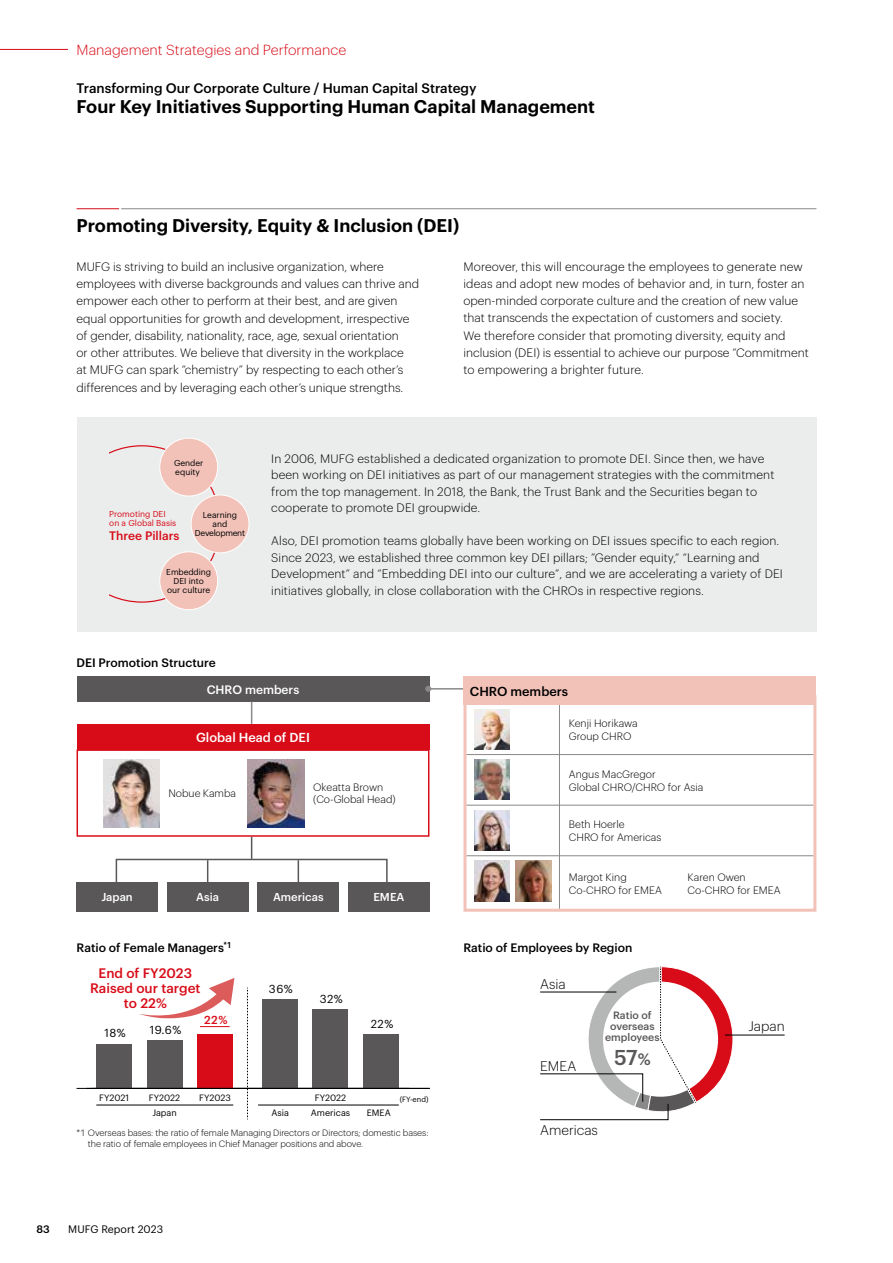
<style>
.page{position:relative;width:893px;height:1263px;background:#fff}
.page>*{position:absolute;margin:0;border:0;box-sizing:border-box;transform-origin:0 0}
.t1{font:500 21px "Graphik";color:#595757}
.t2{font:600 18px "Graphik";color:#000}
.t3{font:300 14.25px "Graphik";color:#d80c18}
.t4{font:300 13.65px "Graphik";color:#000}
.t5{font:500 13.5px "Graphik";color:#000}
.t6{font:500 13.5px/15px "Graphik";color:#d80c18;text-align:center}
.t7{font:500 12.75px "Graphik";color:#fff}
.t8{font:500 12.75px "Graphik";color:#000}
.t9{font:300 12px/17.2px "Graphik";letter-spacing:.005em;color:#000}
.t10{font:500 12px "Graphik";color:#000}
.t11{font:500 12px "Graphik";color:#d80c18}
.t12{font:500 12px "Graphik";color:#fff}
.t13{font:11.4px "Graphik";letter-spacing:.045em;color:#000}
.t14{font:500 11.4px "Graphik";color:#d80c18}
.t15{font:500 11.25px "Graphik";color:#fff}
.t16{font:10.65px "Graphik";color:#000}
.t17{font:500 10.65px "Graphik";color:#000}
.t18{font:300 10.5px/12.8px "Graphik";color:#000}
.t19{font:500 10.5px/11.2px "Graphik";color:#595757;text-align:center}
.t20{font:300 9px/10.5px "Graphik";letter-spacing:-.005em;color:#000}
.t21{font:9px "Graphik";color:#000}
.t22{font:8.4px/9px "Graphik";color:#000}
.t23{font:8.4px/9.6px "Graphik";color:#d80c18}
.t24{font:8.4px/9px "Graphik";letter-spacing:-.03em;color:#000;text-align:center}
.t25{font:7.5px "Graphik";color:#000}
.s1{font-size:16.2px}
</style>
<div class="page">
<hr style="left:0;top:49px;width:68px;height:1px;background:#d80c18">
<div style="left:77px;top:417px;width:739px;height:214px;background:#ebecec"></div>
<div style="left:96px;top:1044px;width:36px;height:44px;background:#595757"></div>
<div style="left:147px;top:1040px;width:35px;height:48px;background:#595757"></div>
<div style="left:197px;top:1034px;width:36px;height:54px;background:#d80c18"></div>
<div style="left:262px;top:999px;width:36px;height:89px;background:#595757"></div>
<div style="left:313px;top:1009px;width:35px;height:79px;background:#595757"></div>
<div style="left:363px;top:1034px;width:36px;height:54px;background:#595757"></div>
<hr style="left:200px;top:1026px;width:30px;height:1px;background:#d80c18">
<hr style="left:77px;top:1088px;width:352px;height:1px;background:#000">
<svg style="left:140px;top:978px;width:94px;height:41px"></svg>
<svg style="left:247px;top:988px;width:1px;height:131px"></svg>
<hr style="left:258px;top:1105px;width:141px;height:1px;background:#000">
<hr style="left:96px;top:1105px;width:137px;height:1px;background:#000">
<hr style="left:725px;top:1035px;width:60px;height:1px;background:#000">
<svg style="left:540px;top:966px;width:194px;height:154px"></svg>
<hr style="left:540px;top:992px;width:76px;height:1px;background:#000">
<hr style="left:77px;top:208px;width:42px;height:1px;background:#d80c18">
<hr style="left:121px;top:208px;width:695px;height:1px;background:#898989">
<div style="left:77px;top:676px;width:352px;height:25px;background:#595757"></div>
<div style="left:77px;top:882px;width:81px;height:30px;background:#595757"></div>
<div style="left:167px;top:882px;width:81px;height:30px;background:#595757"></div>
<div style="left:258px;top:882px;width:81px;height:30px;background:#595757"></div>
<div style="left:348px;top:882px;width:81px;height:30px;background:#595757"></div>
<div style="left:77px;top:724px;width:352px;height:25px;background:#d80c18"></div>
<div style="left:77px;top:749px;width:352px;height:88px;border:2px solid #d80c18"></div>
<img style="left:103px;top:759px;width:57px;height:69px">
<div style="left:116px;top:859px;width:272px;height:24px;border:2px solid #595757"></div>
<svg style="left:251px;top:837px;width:1px;height:22px"></svg>
<svg style="left:251px;top:701px;width:1px;height:23px"></svg>
<svg style="left:298px;top:860px;width:1px;height:22px"></svg>
<svg style="left:207px;top:860px;width:1px;height:22px"></svg>
<div style="left:463px;top:695px;width:353px;height:217px;border:3px solid #f2c2b9"></div>
<img style="left:474px;top:861px;width:36px;height:40px">
<img style="left:516px;top:861px;width:36px;height:40px">
<hr style="left:466px;top:754px;width:347px;height:1px;background:#898989">
<hr style="left:559px;top:701px;width:1px;height:208px;background:#898989">
<hr style="left:466px;top:805px;width:347px;height:1px;background:#898989">
<hr style="left:466px;top:855px;width:347px;height:1px;background:#898989">
<hr style="left:428px;top:688px;width:35px;height:1px;background:#898989">
<svg style="left:425px;top:686px;width:6px;height:6px"></svg>
<svg style="left:109px;top:445px;width:109px;height:158px"></svg>
<div style="left:191px;top:495px;width:58px;height:58px;background:#f2c2b9;border-radius:50%"></div>
<div style="left:191px;top:495px;width:58px;height:58px;border:1px solid #fff;border-radius:50%"></div>
<div style="left:160px;top:438px;width:58px;height:58px;background:#f2c2b9;border-radius:50%"></div>
<div style="left:159px;top:438px;width:59px;height:58px;border:1px solid #fff;border-radius:50%"></div>
<div style="left:160px;top:552px;width:58px;height:58px;background:#f2c2b9;border-radius:50%"></div>
<div style="left:159px;top:551px;width:59px;height:59px;border:1px solid #fff;border-radius:50%"></div>
<img style="left:248px;top:759px;width:56px;height:69px">
<img style="left:474px;top:709px;width:36px;height:40px">
<img style="left:474px;top:760px;width:36px;height:40px">
<img style="left:474px;top:810px;width:36px;height:40px">
<div style="left:463px;top:676px;width:353px;height:29px;background:#f2c2b9"></div>
<p class="t3" style="left:77px;top:39px;width:271px">Management Strategies and Performance</p>
<p class="t5" style="left:77px;top:78px;width:401px">Transforming Our Corporate Culture / Human Capital Strategy</p>
<h2 class="t2" style="left:77px;top:92px;width:520px">Four Key Initiatives Supporting Human Capital Management</h2>
<h2 class="t2" style="left:77px;top:212px;width:384px">Promoting Diversity, Equity &amp; Inclusion (DEI)</h2>
<p class="t9" style="left:77px;top:257px;width:344px">MUFG is striving to build an inclusive organization, where employees with diverse backgrounds and values can thrive and empower each other to perform at their best, and are given equal opportunities for growth and development, irrespective of gender, disability, nationality, race, age, sexual orientation<br>or other attributes. We believe that diversity in the workplace<br>at MUFG can spark “chemistry” by respecting to each other’s differences and by leveraging each other’s unique strengths.</p>
<p class="t9" style="left:463px;top:257px;width:347px">Moreover, this will encourage the employees to generate new ideas and adopt new modes of behavior and, in turn, foster an open-minded corporate culture and the creation of new value that transcends the expectation of customers and society.<br>We therefore consider that promoting diversity, equity and inclusion (DEI) is essential to achieve our purpose “Commitment to empowering a brighter future.</p>
<p class="t22" style="left:174px;top:457px;width:31px">Gender equity</p>
<p class="t24" style="left:195px;top:510px;width:52px">Learning and<br>Development</p>
<p class="t22" style="left:166px;top:566px;width:46px;text-align:center">Embedding<br>DEI into our culture</p>
<p class="t23" style="left:109px;top:508px;width:69px">Promoting DEI on a Global Basis</p>
<p class="t11" style="left:109px;top:526px;width:72px">Three Pillars</p>
<p class="t10" style="left:77px;top:654px;width:141px">DEI Promotion Structure</p>
<p class="t9" style="left:271px;top:449px;width:505px;line-height:16.5px">In 2006, MUFG established a dedicated organization to promote DEI. Since then, we have been working on DEI initiatives as part of our management strategies with the commitment from the top management. In 2018, the Bank, the Trust Bank and the Securities began to cooperate to promote DEI groupwide.</p>
<p class="t9" style="left:271px;top:532px;width:513px;line-height:16.5px">Also, DEI promotion teams globally have been working on DEI issues specific to each region.<br>Since 2023, we established three common key DEI pillars; ”Gender equity,“ “Learning and Development” and “Embedding DEI into our culture”, and we are accelerating a variety of DEI initiatives globally, in close collaboration with the CHROs in respective regions.</p>
<p class="t12" style="left:207px;top:680px;width:94px">CHRO members</p>
<p class="t7" style="left:196px;top:728px;width:115px">Global Head of DEI</p>
<p class="t18" style="left:168px;top:786px;width:69px">Nobue Kamba</p>
<p class="t18" style="left:313px;top:780px;width:84px">Okeatta Brown (Co-Global Head)</p>
<p class="t15" style="left:101px;top:888px;width:33px">Japan</p>
<p class="t15" style="left:196px;top:888px;width:24px">Asia</p>
<p class="t15" style="left:273px;top:888px;width:52px">Americas</p>
<p class="t15" style="left:373px;top:888px;width:33px">EMEA</p>
<p class="t8" style="left:470px;top:681px;width:100px">CHRO members</p>
<p class="t18" style="left:569px;top:716px;width:70px">Kenji Horikawa<br>Group CHRO</p>
<p class="t18" style="left:569px;top:767px;width:136px">Angus MacGregor<br>Global CHRO/CHRO for Asia</p>
<p class="t18" style="left:569px;top:817px;width:94px">Beth Hoerle<br>CHRO for Americas</p>
<p class="t18" style="left:569px;top:870px;width:95px">Margot King<br>Co-CHRO for EMEA</p>
<p class="t18" style="left:688px;top:870px;width:95px">Karen Owen<br>Co-CHRO for EMEA</p>
<p class="t10" style="left:77px;top:938px;width:156px">Ratio of Female Managers<sup>*1</sup></p>
<p class="t10" style="left:463px;top:938px;width:170px">Ratio of Employees by Region</p>
<p class="t6" style="left:90px;top:964px;width:112px">End of FY2023<br>Raised our target to 22%</p>
<p class="t13" style="left:104px;top:1025px;width:23px">18%</p>
<p class="t13" style="left:150px;top:1021px;width:33px">19.6%</p>
<p class="t14" style="left:204px;top:1011px;width:25px">22%</p>
<p class="t13" style="left:269px;top:980px;width:25px">36%</p>
<p class="t13" style="left:320px;top:990px;width:25px">32%</p>
<p class="t13" style="left:371px;top:1015px;width:24px">22%</p>
<p class="t21" style="left:99px;top:1091px;width:31px">FY2021</p>
<p class="t21" style="left:149px;top:1091px;width:33px">FY2022</p>
<p class="t21" style="left:199px;top:1091px;width:33px">FY2023</p>
<p class="t21" style="left:315px;top:1091px;width:33px">FY2022</p>
<p class="t25" style="left:400px;top:1093px;width:30px">(FY-end)</p>
<p class="t21" style="left:152px;top:1106px;width:26px">Japan</p>
<p class="t21" style="left:367px;top:1106px;width:25px">EMEA</p>
<p class="t21" style="left:271px;top:1106px;width:19px">Asia</p>
<p class="t21" style="left:311px;top:1106px;width:41px">Americas</p>
<p class="t20" style="left:88px;top:1127px;width:342px;text-indent:-11px">*1 Overseas bases: the ratio of female Managing Directors or Directors; domestic bases: the ratio of female employees in Chief Manager positions and above.</p>
<p class="t17" style="left:36px;top:1221px;width:15px">83</p>
<p class="t16" style="left:68px;top:1221px;width:96px">MUFG Report 2023</p>
<p class="t4" style="left:540px;top:974px;width:27px">Asia</p>
<p class="t4" style="left:540px;top:1056px;width:38px">EMEA</p>
<p class="t19" style="left:605px;top:1008px;width:56px">Ratio of overseas employees</p>
<h1 class="t1" style="left:614px;top:1042px;width:38px">57<span class="s1">%</span></h1>
<p class="t4" style="left:540px;top:1120px;width:59px">Americas</p>
<p class="t4" style="left:748px;top:1016px;width:38px">Japan</p>
</div>
